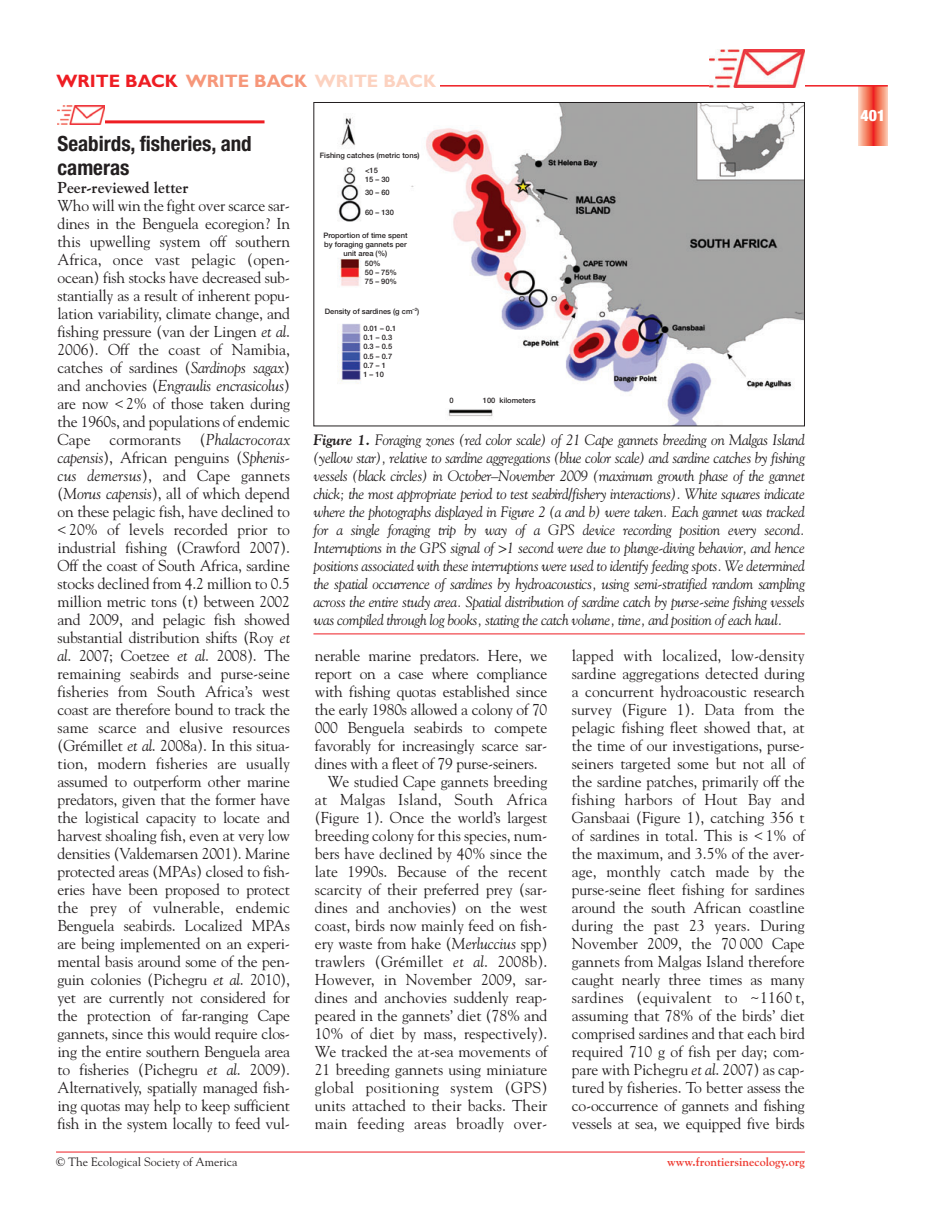
<style>
.page{position:relative;width:946px;height:1218px;background:#fff}
.page>*{position:absolute;margin:0;border:0;box-sizing:border-box;transform-origin:0 0}
.t1{font:700 condensed 21px/24px "Helvetica Neue";color:#231f20}
.t2{font:700 18px "Gill Sans";color:#ee1d23}
.t3{font:15.75px/18px "Goudy";letter-spacing:-.005em;color:#231f20;text-align:justify}
.t4{font:15.75px "Goudy";letter-spacing:.015em;color:#231f20}
.t5{font:700 15.75px "Goudy";color:#231f20}
.t6{font:900 condensed 15.75px "Helvetica Neue";color:#fff}
.t7{font:italic 15px/18px "Goudy";letter-spacing:-.025em;color:#231f20;text-align:justify}
.t8{font:12px "Goudy";color:#231f20}
.t9{font:700 12px "Goudy";color:#ee3b32}
.t10{font:500 7.5px/9.3px "Helvetica Neue";color:#231f20}
.s1{color:#f6977a}
.s2{color:#fcd2c0}
.s3{font-style:italic}
.s4{font-weight:700}
</style>
<div class="page">
<svg style="left:858px;top:87px;width:29px;height:58px;background:#f47f67"></svg>
<hr style="left:62px;top:85px;width:825px;height:2px;background:#ee1d23">
<hr style="left:56px;top:1151px;width:748px;height:1px;background:#ee1d23">
<hr style="left:83px;top:120px;width:181px;height:3px;background:#ee1d23">
<div style="left:57px;top:61px;width:383px;height:30px;background:#fff"></div>
<img style="left:709px;top:49px;width:95px;height:38px">
<img style="left:57px;top:105px;width:47px;height:19px">
<hr style="left:313px;top:633px;width:491px;height:1px;background:#ee1d23">
<img style="left:337px;top:104px;width:465px;height:320px">
<div style="left:313px;top:102px;width:491px;height:324px;border:1px solid #231f20"></div>
<p class="t2" style="left:57px;top:74px;width:381px">WRITE BACK <span class="s1">WRITE BACK</span> <span class="s2">WRITE BACK</span></p>
<h1 class="t1" style="left:58px;top:133px;width:196px">Seabirds, fisheries, and cameras</h1>
<p class="t5" style="left:58px;top:181px;width:132px">Peer-reviewed letter</p>
<p class="t3" style="left:58px;top:198px;width:234px">Who will win the fight over scarce sar&shy;dines in the Benguela ecoregion? In this upwelling system off southern Africa, once vast pelagic (open&shy;ocean) fish stocks have decreased sub&shy;stantially as a result of inherent popu&shy;lation variability, climate change, and fishing pressure (van der Lingen <span class="s3">et al</span>.<br>2006). Off the coast of Namibia, catches of sardines (<span class="s3">Sardinops sagax</span>) and anchovies (<span class="s3">Engraulis encrasicolus</span>) are now &lt; 2% of those taken during the 1960s, and populations of endemic Cape cormorants (<span class="s3">Phalacrocorax capensis</span>), African penguins (<span class="s3">Sphenis&shy;cus demersus</span>), and Cape gannets (<span class="s3">Morus capensis</span>), all of which depend on these pelagic fish, have declined to &lt; 20% of levels recorded prior to industrial fishing (Crawford 2007).<br>Off the coast of South Africa, sardine stocks declined from 4.2 million to 0.5 million metric tons (t) between 2002 and 2009, and pelagic fish showed substantial distribution shifts (Roy <span class="s3">et al</span>. 2007; Coetzee <span class="s3">et al</span>. 2008). The remaining seabirds and purse-seine fisheries from South Africa’s west coast are therefore bound to track the same scarce and elusive resources (Grémillet <span class="s3">et al</span>. 2008a). In this situa&shy;tion, modern fisheries are usually assumed to outperform other marine predators, given that the former have the logistical capacity to locate and harvest shoaling fish, even at very low densities (Valdemarsen 2001). Marine protected areas (MPAs) closed to fish&shy;eries have been proposed to protect the prey of vulnerable, endemic Benguela seabirds. Localized MPAs are being implemented on an experi&shy;mental basis around some of the pen&shy;guin colonies (Pichegru <span class="s3">et al</span>. 2010), yet are currently not considered for the protection of far-ranging Cape gannets, since this would require clos&shy;ing the entire southern Benguela area to fisheries (Pichegru <span class="s3">et al</span>. 2009).<br>Alternatively, spatially managed fish&shy;ing quotas may help to keep sufficient fish in the system locally to feed vul-</p>
<p class="t10" style="left:320px;top:149px;width:101px;line-height:14.2px;text-align:center">Fishing catches (metric tons) &lt;15</p>
<p class="t10" style="left:365px;top:173px;width:26px;line-height:13.5px">15 – 30<br>30 – 60</p>
<p class="t10" style="left:365px;top:208px;width:30px">60 – 130</p>
<p class="t10" style="left:323px;top:232px;width:86px;text-align:center">Proportion of time spent by foraging gannets per unit area (%)</p>
<p class="t10" style="left:365px;top:260px;width:34px">50%<br>50 – 75%<br>75 – 90%</p>
<p class="t10" style="left:325px;top:307px;width:96px">Density of sardines (g cm<sup>–2</sup>)</p>
<p class="t10" style="left:363px;top:324px;width:34px">0.01 – 0.1<br>0.1 – 0.3<br>0.3 – 0.5<br>0.5 – 0.7<br>0.7 – 1<br>1 – 10</p>
<p class="t10" style="left:449px;top:396px;width:6px">0</p>
<p class="t10" style="left:483px;top:396px;width:54px">100 kilometers</p>
<p class="t7" style="left:313px;top:432px;width:493px"><span class="s4">Figure 1.</span> Foraging zones (red color scale) of 21 Cape gannets breeding on Malgas Island (yellow star), relative to sardine aggregations (blue color scale) and sardine catches by fishing vessels (black circles) in October–November 2009 (maximum growth phase of the gannet chick; the most appropriate period to test seabird/fishery interactions). White squares indicate where the photographs displayed in Figure 2 (a and b) were taken. Each gannet was tracked for a single foraging trip by way of a GPS device recording position every second.<br>Interruptions in the GPS signal of &gt;1 second were due to plunge-diving behavior, and hence positions associated with these interruptions were used to identify feeding spots. We determined the spatial occurrence of sardines by hydroacoustics, using semi-stratified random sampling across the entire study area. Spatial distribution of sardine catch by purse-seine fishing vessels was compiled through log books, stating the catch volume, time, and position of each haul.</p>
<p class="t3" style="left:315px;top:648px;width:234px">nerable marine predators. Here, we</p>
<p class="t3" style="left:315px;top:666px;width:234px">report on a case where compliance</p>
<p class="t3" style="left:315px;top:684px;width:234px">with fishing quotas established since</p>
<p class="t3" style="left:315px;top:702px;width:234px">the early 1980s allowed a colony of 70</p>
<p class="t3" style="left:315px;top:720px;width:234px">000 Benguela seabirds to compete</p>
<p class="t3" style="left:315px;top:738px;width:234px">favorably for increasingly scarce sar-</p>
<p class="t3" style="left:315px;top:756px;width:224px">dines with a fleet of 79 purse-seiners.</p>
<p class="t3" style="left:328px;top:774px;width:221px">We studied Cape gannets breeding</p>
<p class="t4" style="left:315px;top:793px;width:234px">at Malgas Island, South Africa</p>
<p class="t3" style="left:315px;top:810px;width:234px">(Figure 1). Once the world’s largest</p>
<p class="t3" style="left:315px;top:828px;width:234px">breeding colony for this species, num-</p>
<p class="t3" style="left:315px;top:846px;width:234px">bers have declined by 40% since the</p>
<p class="t3" style="left:315px;top:864px;width:234px">late 1990s. Because of the recent</p>
<p class="t3" style="left:315px;top:882px;width:234px">scarcity of their preferred prey (sar-</p>
<p class="t3" style="left:315px;top:900px;width:234px">dines and anchovies) on the west</p>
<p class="t3" style="left:315px;top:918px;width:234px">coast, birds now mainly feed on fish-</p>
<p class="t3" style="left:315px;top:936px;width:234px">ery waste from hake (<span class="s3">Merluccius</span> spp)</p>
<p class="t3" style="left:315px;top:954px;width:234px">trawlers (Grémillet <span class="s3">et al</span>. 2008b).</p>
<p class="t3" style="left:315px;top:972px;width:234px">However, in November 2009, sar-</p>
<p class="t3" style="left:315px;top:990px;width:234px">dines and anchovies suddenly reap-</p>
<p class="t3" style="left:315px;top:1008px;width:234px">peared in the gannets’ diet (78% and</p>
<p class="t3" style="left:315px;top:1026px;width:234px">10% of diet by mass, respectively).</p>
<p class="t3" style="left:315px;top:1044px;width:234px">We tracked the at-sea movements of</p>
<p class="t3" style="left:315px;top:1062px;width:234px">21 breeding gannets using miniature</p>
<p class="t4" style="left:315px;top:1081px;width:234px">global positioning system (GPS)</p>
<p class="t3" style="left:315px;top:1098px;width:234px">units attached to their backs. Their</p>
<p class="t3" style="left:315px;top:1116px;width:234px">main feeding areas broadly over-</p>
<p class="t3" style="left:572px;top:648px;width:234px">lapped with localized, low-density sardine aggregations detected during a concurrent hydroacoustic research survey (Figure 1). Data from the pelagic fishing fleet showed that, at the time of our investigations, purse&shy;seiners targeted some but not all of the sardine patches, primarily off the fishing harbors of Hout Bay and Gansbaai (Figure 1), catching 356 t of sardines in total. This is &lt; 1% of the maximum, and 3.5% of the aver&shy;age, monthly catch made by the purse-seine fleet fishing for sardines around the south African coastline during the past 23 years. During November 2009, the 70 000 Cape gannets from Malgas Island therefore caught nearly three times as many sardines (equivalent to ~1160 t, assuming that 78% of the birds’ diet comprised sardines and that each bird required 710 g of fish per day; com&shy;pare with Pichegru <span class="s3">et al</span>. 2007) as cap&shy;tured by fisheries. To better assess the co-occurrence of gannets and fishing vessels at sea, we equipped five birds</p>
<p class="t8" style="left:56px;top:1157px;width:183px">© The Ecological Society of America</p>
<p class="t9" style="left:667px;top:1157px;width:139px">www.frontiersinecology.org</p>
<p class="t6" style="left:860px;top:110px;width:26px">401</p>
</div>
